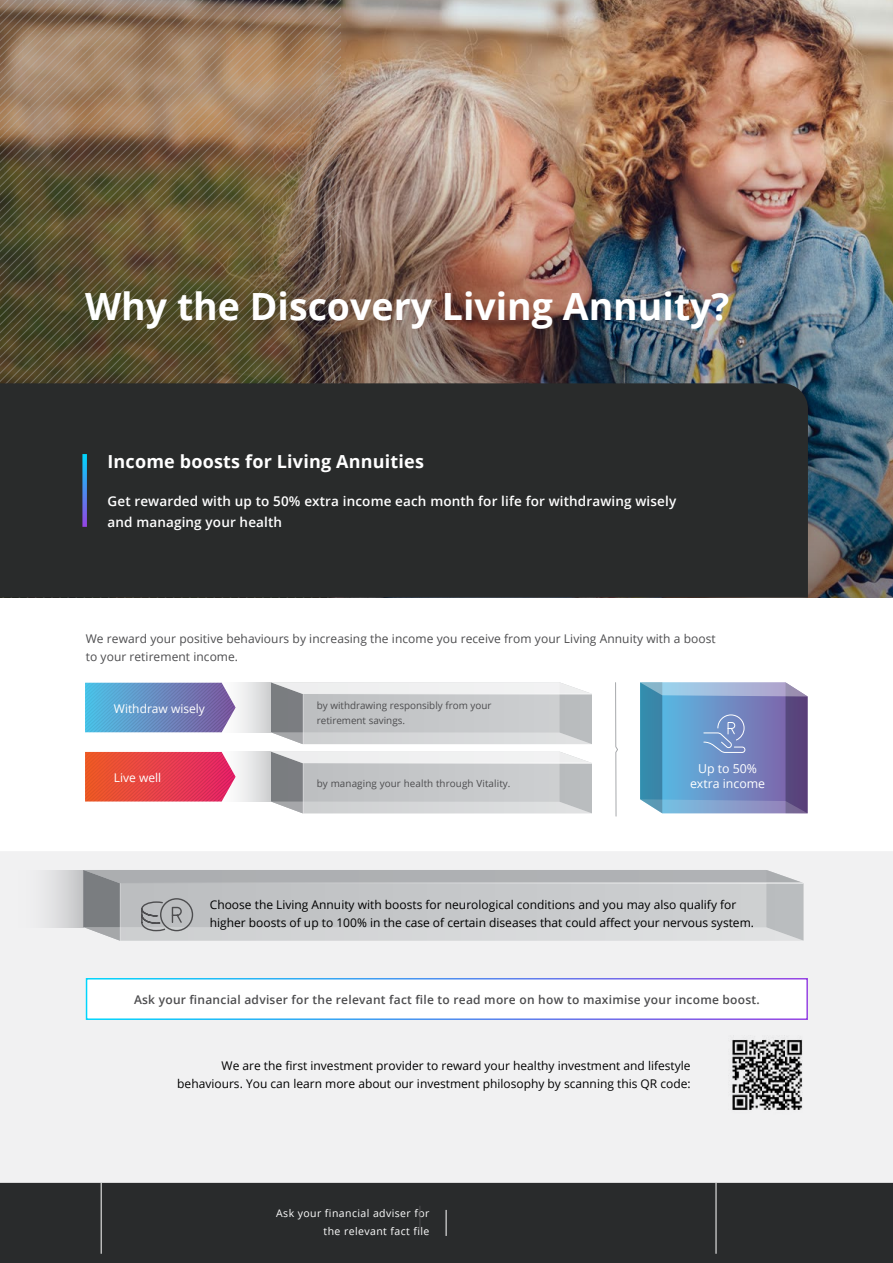
<style>
.page{position:relative;width:893px;height:1263px;background:#fff}
.page>*{position:absolute;margin:0;border:0;box-sizing:border-box;transform-origin:0 0}
.t1{font:700 37.5px "Open Sans";color:#fff}
.t2{font:700 18px "Open Sans";letter-spacing:.01em;color:#fff}
.t3{font:600 13.5px/21px "Open Sans";letter-spacing:.01em;color:#fff}
.t4{font:12.3px/14.9px "Open Sans";color:#fff;text-align:center}
.t5{font:12px/18px "Open Sans";color:#000;text-align:right}
.t6{font:12px/18px "Open Sans";letter-spacing:.005em;color:#4d4d4f}
.t7{font:600 12px "Open Sans";letter-spacing:.02em;color:#4d4d4f}
.t8{font:12px "Open Sans";color:#fff}
.t9{font:10.5px/18px "Open Sans";letter-spacing:.04em;color:#fff;text-align:right}
.t10{font:9.9px/14.9px "Open Sans";color:#4d4d4f}
</style>
<div class="page">
<div style="left:0;top:1183px;width:893px;height:80px;background:#292b2c"></div>
<svg style="left:446px;top:1210px;width:1px;height:26px"></svg>
<hr style="left:101px;top:1183px;width:1px;height:71px;background:#fff">
<hr style="left:716px;top:1183px;width:1px;height:71px;background:#fff">
<div style="left:0;top:851px;width:893px;height:332px;background:#f1f1f2"></div>
<img style="left:729px;top:1035px;width:79px;height:79px">
<svg style="left:420px;top:1206px;width:1px;height:26px"></svg>
<img style="left:340px;top:0;width:553px;height:91px">
<img style="left:340px;top:91px;width:553px;height:506px">
<div style="left:87px;top:979px;width:720px;height:40px;background:#fff"></div>
<div style="left:86px;top:978px;width:722px;height:42px;border:2px solid #fff"></div>
<svg style="left:615px;top:682px;width:3px;height:135px"></svg>
<svg style="left:238px;top:683px;width:33px;height:49px"></svg>
<svg style="left:271px;top:682px;width:321px;height:62px;background:#c9cbcd"></svg>
<hr style="left:303px;top:694px;width:289px;height:1px;background:#fff">
<hr style="left:303px;top:694px;width:1px;height:50px;background:#fff">
<svg style="left:213px;top:752px;width:58px;height:50px"></svg>
<svg style="left:271px;top:752px;width:321px;height:61px;background:#c9cacc"></svg>
<hr style="left:303px;top:763px;width:289px;height:1px;background:#fff">
<hr style="left:303px;top:763px;width:1px;height:50px;background:#fff">
<svg style="left:85px;top:683px;width:151px;height:49px;background:#6c91c3"></svg>
<svg style="left:85px;top:752px;width:151px;height:49px;background:#e6484f"></svg>
<svg style="left:640px;top:682px;width:168px;height:131px;background:#6e8dbd"></svg>
<svg style="left:0;top:0;width:340px;height:26px;background:#876f5c"></svg>
<svg style="left:0;top:30px;width:340px;height:33px;background:#a38365"></svg>
<svg style="left:0;top:67px;width:340px;height:28px;background:#ac8c6e"></svg>
<svg style="left:0;top:99px;width:340px;height:284px;background:#9a7c5e"></svg>
<svg style="left:8px;top:128px;width:332px;height:255px;background:#735e42"></svg>
<svg style="left:32px;top:152px;width:308px;height:231px;background:#645338"></svg>
<svg style="left:52px;top:172px;width:288px;height:211px;background:#5f5636"></svg>
<svg style="left:69px;top:189px;width:271px;height:194px;background:#5d5535"></svg>
<svg style="left:81px;top:201px;width:259px;height:182px;background:#645738"></svg>
<svg style="left:93px;top:213px;width:247px;height:170px;background:#605235"></svg>
<div style="left:0;top:383px;width:808px;height:214px;background:#292b2b"></div>
<svg style="left:82px;top:454px;width:5px;height:73px"></svg>
<div style="left:17px;top:870px;width:66px;height:57px;background:linear-gradient(to right,#f9f9fa,#c9c9cb)"></div>
<hr style="left:120px;top:883px;width:1px;height:58px;background:#fff">
<svg style="left:83px;top:870px;width:720px;height:70px;background:#bfc1c3"></svg>
<h1 class="t1" style="left:85px;top:279px;width:646px">Why the Discovery Living Annuity?</h1>
<h2 class="t2" style="left:107px;top:449px;width:318px">Income boosts for Living Annuities</h2>
<p class="t3" style="left:107px;top:490px;width:570px">Get rewarded with up to 50% extra income each month for life for withdrawing wisely and managing your health</p>
<p class="t6" style="left:86px;top:629px;width:631px">We reward your positive behaviours by increasing the income you receive from your Living Annuity with a boost to your retirement income.</p>
<p class="t8" style="left:114px;top:701px;width:93px">Withdraw wisely</p>
<p class="t8" style="left:114px;top:769px;width:49px">Live well</p>
<p class="t10" style="left:317px;top:698px;width:176px">by withdrawing responsibly from your retirement savings.</p>
<p class="t10" style="left:317px;top:775px;width:195px">by managing your health through Vitality.</p>
<p class="t4" style="left:690px;top:761px;width:77px">Up to 50% extra income</p>
<p class="t5" style="left:210px;top:895px;width:546px;text-align:left">Choose the Living Annuity with boosts for neurological conditions and you may also qualify for higher boosts of up to 100% in the case of certain diseases that could affect your nervous system.</p>
<p class="t7" style="left:134px;top:991px;width:627px">Ask your financial adviser for the relevant fact file to read more on how to maximise your income boost.</p>
<p class="t5" style="left:177px;top:1057px;width:515px">We are the first investment provider to reward your healthy investment and lifestyle behaviours. You can learn more about our investment philosophy by scanning this QR code:</p>
<p class="t9" style="left:276px;top:1204px;width:155px">Ask your financial adviser for the relevant fact file</p>
</div>
